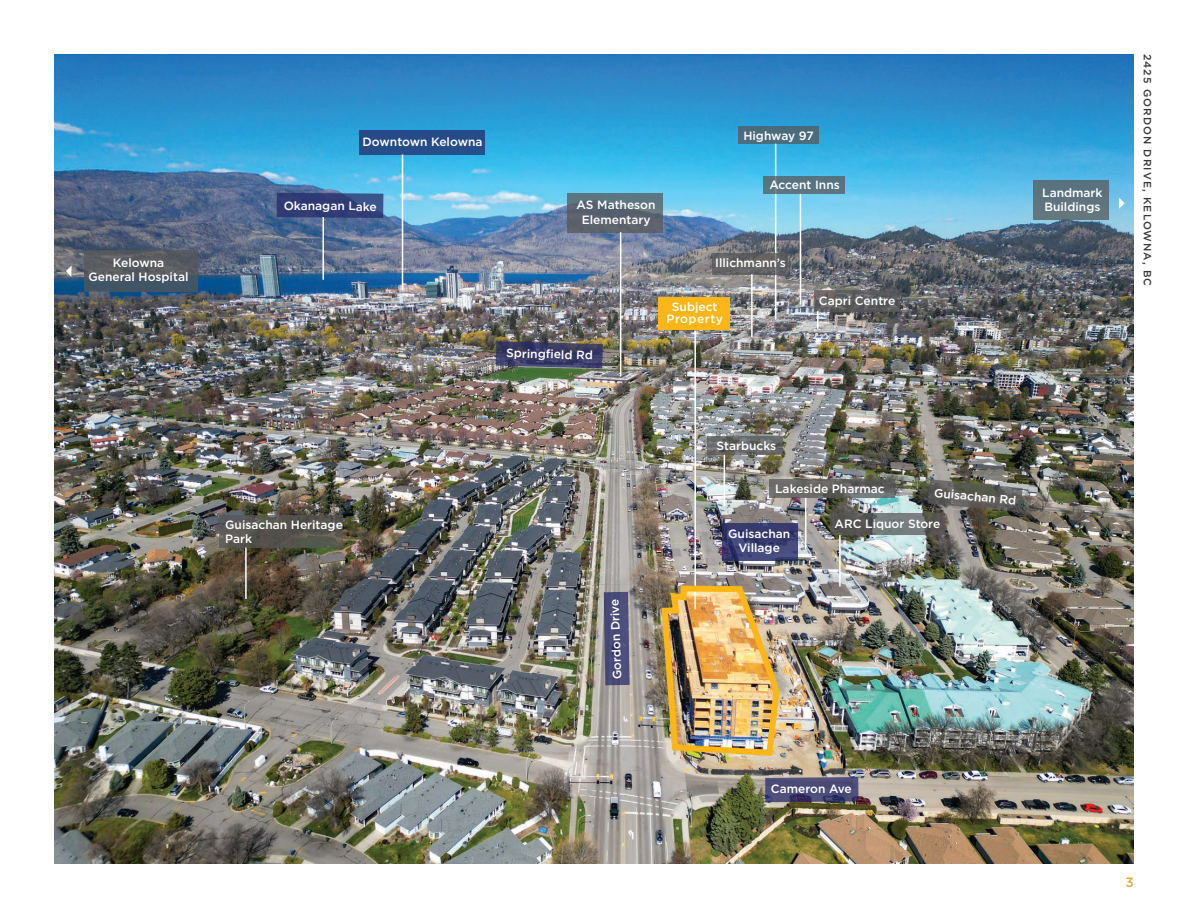
<style>
.page{position:relative;width:1188px;height:918px;background:#fff}
.page>*{position:absolute;margin:0;border:0;box-sizing:border-box;transform-origin:0 0}
.t1{font:500 13.5px "Gotham";color:#ddac40}
.t2{font:500 12px/14.4px "Gotham";color:#fff;text-align:center}
.t3{font:500 12px/12px "Gotham";letter-spacing:.02em;color:#fff;text-align:center}
.t4{font:500 10.5px "Gotham";letter-spacing:.1em;color:#393939}
</style>
<div class="page">
<img style="left:54px;top:54px;width:1080px;height:810px">
<div style="left:738px;top:126px;width:81px;height:18px;background:#4b6c7b"></div>
<hr style="left:775px;top:144px;width:1px;height:176px;background:#fff">
<svg style="left:1119px;top:198px;width:6px;height:11px"></svg>
<div style="left:659px;top:297px;width:71px;height:33px;background:#fcb615"></div>
<svg style="left:604px;top:592px;width:26px;height:93px;background:#4f517b"></svg>
<svg style="left:765px;top:777px;width:93px;height:25px;background:#4b4b75"></svg>
<svg style="left:928px;top:479px;width:95px;height:33px;background:#64645e"></svg>
<svg style="left:567px;top:193px;width:95px;height:40px;background:#5c6873"></svg>
<div style="left:1034px;top:180px;width:75px;height:40px;background:#5e747e"></div>
<svg style="left:708px;top:436px;width:75px;height:19px"></svg>
<svg style="left:831px;top:513px;width:114px;height:22px;background:#636664"></svg>
<svg style="left:814px;top:290px;width:86px;height:22px;background:#5f5f60"></svg>
<svg style="left:496px;top:341px;width:107px;height:27px;background:#424366"></svg>
<svg style="left:277px;top:193px;width:106px;height:25px;background:#33417a"></svg>
<svg style="left:712px;top:253px;width:75px;height:22px;background:#636263"></svg>
<div style="left:764px;top:176px;width:81px;height:18px;background:#577580"></div>
<svg style="left:66px;top:266px;width:6px;height:11px"></svg>
<svg style="left:84px;top:250px;width:114px;height:42px;background:#505961"></svg>
<div style="left:359px;top:130px;width:126px;height:25px;background:#264c88"></div>
<svg style="left:220px;top:515px;width:123px;height:33px;background:#565550"></svg>
<hr style="left:245px;top:548px;width:2px;height:51px;background:#fff">
<hr style="left:694px;top:331px;width:2px;height:278px;background:#fff">
<hr style="left:724px;top:455px;width:1px;height:51px;background:#fff">
<hr style="left:839px;top:535px;width:2px;height:52px;background:#fff">
<hr style="left:751px;top:274px;width:2px;height:63px;background:#fff">
<svg style="left:817px;top:311px;width:2px;height:18px"></svg>
<hr style="left:800px;top:194px;width:1px;height:111px;background:#fff">
<hr style="left:620px;top:232px;width:1px;height:144px;background:#fff">
<hr style="left:402px;top:154px;width:1px;height:136px;background:#fff">
<hr style="left:322px;top:217px;width:2px;height:63px;background:#fff">
<svg style="left:723px;top:523px;width:75px;height:38px;background:#3b3f72"></svg>
<img style="left:658px;top:583px;width:124px;height:176px">
<svg style="left:769px;top:480px;width:125px;height:18px;background:#656664"></svg>
<hr style="left:805px;top:498px;width:2px;height:51px;background:#fff">
<p class="t2" style="left:89px;top:255px;width:101px">Kelowna<br>General Hospital</p>
<p class="t2" style="left:363px;top:134px;width:121px">Downtown Kelowna</p>
<p class="t2" style="left:284px;top:199px;width:95px">Okanagan Lake</p>
<p class="t2" style="left:743px;top:128px;width:72px">Highway 97</p>
<p class="t2" style="left:577px;top:198px;width:80px">AS Matheson<br>Elementary</p>
<p class="t2" style="left:769px;top:178px;width:72px">Accent Inns</p>
<p class="t2" style="left:506px;top:346px;width:88px;rotate:1deg">Springfi eld Rd</p>
<p class="t2" style="left:715px;top:255px;width:72px">Illichmann’s</p>
<p class="t3" style="left:667px;top:301px;width:58px">Subject<br>Property</p>
<p class="t2" style="left:819px;top:294px;width:78px">Capri Centre</p>
<p class="t2" style="left:1042px;top:185px;width:62px;text-align:left">Landmark<br>Buildings</p>
<p class="t2" style="left:716px;top:438px;width:61px">Starbucks</p>
<p class="t2" style="left:775px;top:482px;width:111px">Lakeside Pharmac</p>
<p class="t2" style="left:935px;top:485px;width:84px;rotate:6deg">Guisachan Rd</p>
<p class="t2" style="left:225px;top:517px;width:119px;text-align:left">Guisachan Heritage<br>Park</p>
<p class="t2" style="left:728px;top:526px;width:64px">Guisachan<br>Village</p>
<p class="t2" style="left:610px;top:680px;width:82px;rotate:-92deg">Gordon Drive</p>
<p class="t2" style="left:835px;top:516px;width:107px">ARC Liquor Store</p>
<p class="t4" style="left:1155px;top:54px;width:234px;rotate:90deg">2425 GORDON DRIVE, KELOWNA, BC</p>
<p class="t2" style="left:771px;top:782px;width:83px">Cameron Ave</p>
<p class="t1" style="left:1125px;top:873px;width:10px">3</p>
</div>
